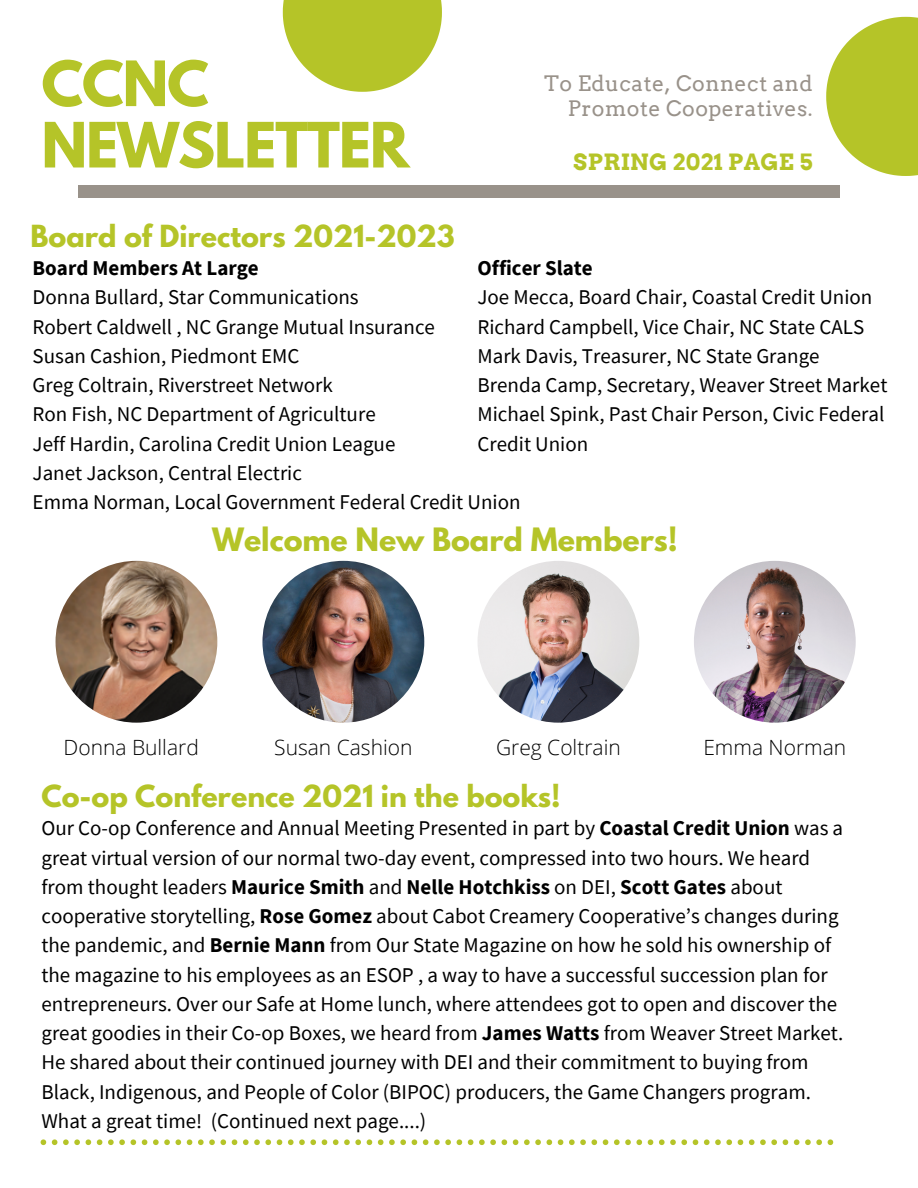
<style>
.page{position:relative;width:918px;height:1188px;background:#fff}
.page>*{position:absolute;margin:0;border:0;box-sizing:border-box;transform-origin:0 0}
.t1{font:700 55.35px/61.3px "League Spartan";letter-spacing:-.02em;color:#b5c428}
.t2{font:700 28.5px "League Spartan";color:#b5c428}
.t3{font:700 27px "League Spartan";color:#b5c428}
.t4{font:700 22.5px "Arvo";letter-spacing:.02em;color:#b5c428}
.t5{font:21.3px/24.8px "Arvo";letter-spacing:.02em;color:#99928a;text-align:right}
.t6{font:21px/29.2px "Source Sans Pro";color:#000}
.t7{font:300 21px "Open Sans";color:#000}
.t8{font:700 21px "Source Sans Pro";color:#000}
.s1{font-weight:700}
</style>
<div class="page">
<div style="left:78px;top:186px;width:761px;height:11px;background:#99928a"></div>
<svg style="left:283px;top:0;width:159px;height:92px"></svg>
<svg style="left:826px;top:17px;width:92px;height:159px"></svg>
<img style="left:56px;top:561px;width:161px;height:162px;border-radius:50%">
<img style="left:262px;top:561px;width:162px;height:162px;border-radius:50%">
<img style="left:694px;top:561px;width:162px;height:162px;border-radius:50%">
<img style="left:478px;top:561px;width:161px;height:162px;border-radius:50%">
<svg style="left:41px;top:1139px;width:792px;height:6px"></svg>
<p class="t1" style="left:41px;top:60px;width:370px">CCNC<br>NEWSLETTER</p>
<p class="t3" style="left:31px;top:223px;width:426px">Board of Directors 2021-2023</p>
<p class="t5" style="left:544px;top:71px;width:270px">To Educate, Connect and<br>Promote Cooperatives.</p>
<p class="t4" style="left:574px;top:148px;width:240px">SPRING 2021 PAGE 5</p>
<p class="t8" style="left:478px;top:254px;width:117px">Officer Slate</p>
<p class="t6" style="left:478px;top:282px;width:396px">Joe Mecca, Board Chair, Coastal Credit Union</p>
<p class="t6" style="left:478px;top:311px;width:388px">Richard Campbell, Vice Chair, NC State CALS</p>
<p class="t6" style="left:478px;top:341px;width:344px">Mark Davis, Treasurer, NC State Grange</p>
<p class="t6" style="left:478px;top:370px;width:411px">Brenda Camp, Secretary, Weaver Street Market</p>
<p class="t6" style="left:478px;top:399px;width:409px">Michael Spink, Past Chair Person, Civic Federal<br>Credit Union</p>
<p class="t8" style="left:33px;top:254px;width:228px">Board Members At Large</p>
<p class="t6" style="left:33px;top:282px;width:328px">Donna Bullard, Star Communications</p>
<p class="t6" style="left:33px;top:311px;width:404px">Robert Caldwell , NC Grange Mutual Insurance</p>
<p class="t6" style="left:33px;top:341px;width:268px">Susan Cashion, Piedmont EMC</p>
<p class="t6" style="left:33px;top:370px;width:302px">Greg Coltrain, Riverstreet Network</p>
<p class="t6" style="left:33px;top:399px;width:345px">Ron Fish, NC Department of Agriculture</p>
<p class="t6" style="left:33px;top:428px;width:364px">Jeff Hardin, Carolina Credit Union League</p>
<p class="t6" style="left:33px;top:458px;width:271px">Janet Jackson, Central Electric</p>
<p class="t6" style="left:33px;top:487px;width:489px">Emma Norman, Local Government Federal Credit Union</p>
<p class="t2" style="left:212px;top:526px;width:467px">Welcome New Board Members!</p>
<p class="t7" style="left:64px;top:733px;width:137px">Donna Bullard</p>
<p class="t7" style="left:274px;top:733px;width:140px">Susan Cashion</p>
<p class="t7" style="left:496px;top:733px;width:126px">Greg Coltrain</p>
<p class="t7" style="left:703px;top:733px;width:144px">Emma Norman</p>
<p class="t3" style="left:41px;top:783px;width:521px">Co-op Conference 2021 in the books!</p>
<p class="t6" style="left:41px;top:813px;width:803px">Our Co-op Conference and Annual Meeting Presented in part by <span class="s1">Coastal Credit Union</span> was a great virtual version of our normal two-day event, compressed into two hours. We heard from thought leaders <span class="s1">Maurice Smith</span> and <span class="s1">Nelle Hotchkiss</span> on DEI, <span class="s1">Scott Gates</span> about cooperative storytelling, <span class="s1">Rose Gomez</span> about Cabot Creamery Cooperative’s changes during the pandemic, and <span class="s1">Bernie Mann</span> from Our State Magazine on how he sold his ownership of the magazine to his employees as an ESOP , a way to have a successful succession plan for entrepreneurs. Over our Safe at Home lunch, where attendees got to open and discover the great goodies in their Co-op Boxes, we heard from <span class="s1">James Watts</span> from Weaver Street Market.<br>He shared about their continued journey with DEI and their commitment to buying from Black, Indigenous, and People of Color (BIPOC) producers, the Game Changers program.<br>What a great time! (Continued next page....)</p>
</div>
